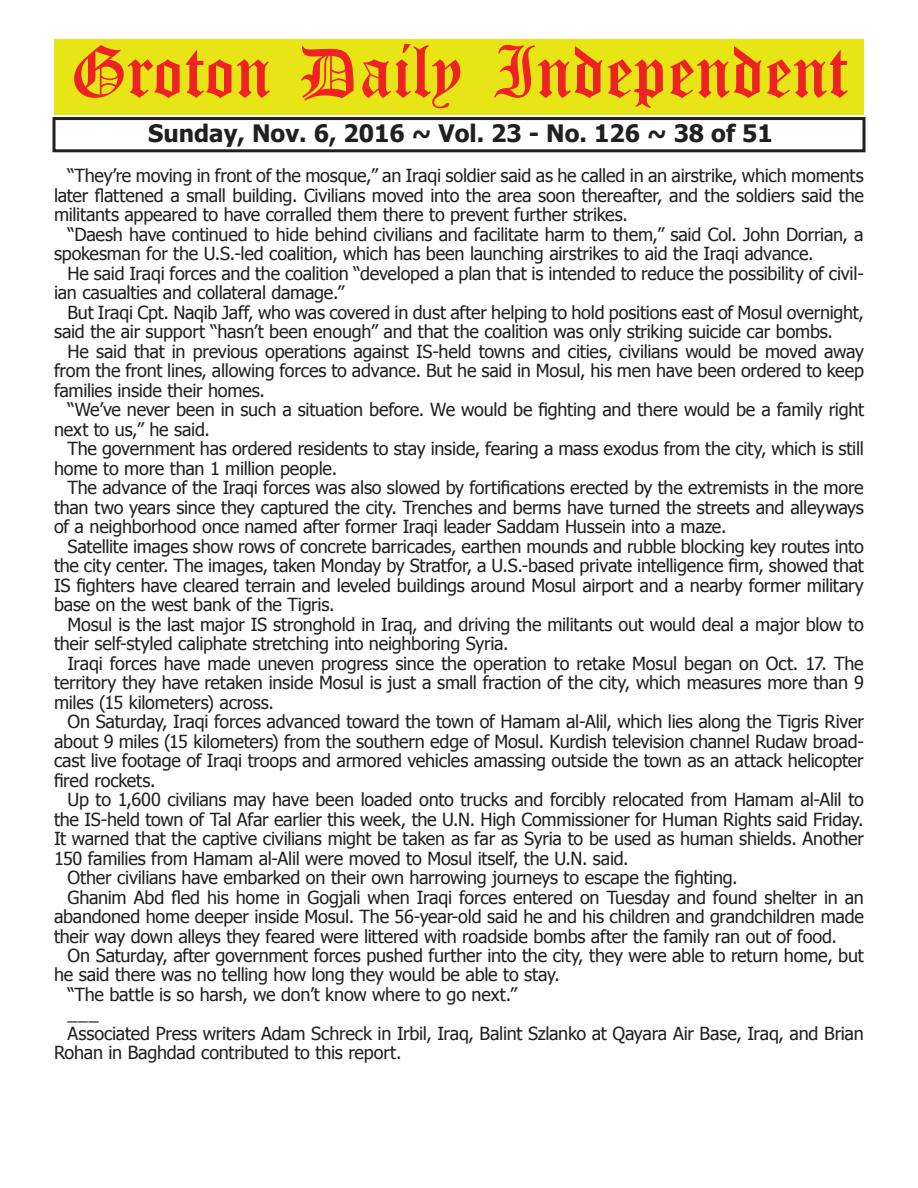
<style>
.page{position:relative;width:918px;height:1188px;background:#fff}
.page>*{position:absolute;margin:0;border:0;box-sizing:border-box;transform-origin:0 0}
.t1{font:54px "Old English Five";color:#ee2123}
.t2{font:700 24px "Tahoma";color:#231f20}
.t3{font:18px/19.5px "Tahoma";letter-spacing:-.015em;color:#231f20;text-align:justify}
</style>
<div class="page">
<div style="left:52px;top:117px;width:814px;height:35px;border:3px solid #231f20"></div>
<div style="left:54px;top:40px;width:810px;height:75px;background:#e7e515"></div>
<h1 class="t1" style="left:70px;top:47px;width:779px">Groton Daily Independent</h1>
<h2 class="t2" style="left:148px;top:116px;width:626px">Sunday, Nov. 6, 2016 ~ Vol. 23 - No. 126 ~ 38 of 51</h2>
<p class="t3" style="left:54px;top:165px;width:811px;text-indent:14px">“They’re moving in front of the mosque,” an Iraqi soldier said as he called in an airstrike, which moments later flattened a small building. Civilians moved into the area soon thereafter, and the soldiers said the militants appeared to have corralled them there to prevent further strikes.</p>
<p class="t3" style="left:54px;top:224px;width:811px;text-indent:14px">“Daesh have continued to hide behind civilians and facilitate harm to them,” said Col. John Dorrian, a spokesman for the U.S.-led coalition, which has been launching airstrikes to aid the Iraqi advance.</p>
<p class="t3" style="left:54px;top:263px;width:812px;text-indent:14px">He said Iraqi forces and the coalition “developed a plan that is intended to reduce the possibility of civil&shy;ian casualties and collateral damage.”</p>
<p class="t3" style="left:54px;top:302px;width:811px;text-indent:14px">But Iraqi Cpt. Naqib Jaff, who was covered in dust after helping to hold positions east of Mosul overnight, said the air support “hasn’t been enough” and that the coalition was only striking suicide car bombs.</p>
<p class="t3" style="left:54px;top:341px;width:812px;text-indent:14px">He said that in previous operations against IS-held towns and cities, civilians would be moved away from the front lines, allowing forces to advance. But he said in Mosul, his men have been ordered to keep families inside their homes.</p>
<p class="t3" style="left:54px;top:399px;width:812px;text-indent:14px">“We’ve never been in such a situation before. We would be fighting and there would be a family right next to us,” he said.</p>
<p class="t3" style="left:54px;top:438px;width:811px;text-indent:14px">The government has ordered residents to stay inside, fearing a mass exodus from the city, which is still home to more than 1 million people.</p>
<p class="t3" style="left:54px;top:477px;width:811px;text-indent:14px">The advance of the Iraqi forces was also slowed by fortifications erected by the extremists in the more than two years since they captured the city. Trenches and berms have turned the streets and alleyways of a neighborhood once named after former Iraqi leader Saddam Hussein into a maze.</p>
<p class="t3" style="left:54px;top:536px;width:811px;text-indent:14px">Satellite images show rows of concrete barricades, earthen mounds and rubble blocking key routes into the city center. The images, taken Monday by Stratfor, a U.S.-based private intelligence firm, showed that IS fighters have cleared terrain and leveled buildings around Mosul airport and a nearby former military base on the west bank of the Tigris.</p>
<p class="t3" style="left:54px;top:613px;width:811px;text-indent:14px">Mosul is the last major IS stronghold in Iraq, and driving the militants out would deal a major blow to their self-styled caliphate stretching into neighboring Syria.</p>
<p class="t3" style="left:54px;top:652px;width:811px;text-indent:14px">Iraqi forces have made uneven progress since the operation to retake Mosul began on Oct. 17. The territory they have retaken inside Mosul is just a small fraction of the city, which measures more than 9 miles (15 kilometers) across.</p>
<p class="t3" style="left:54px;top:711px;width:812px;text-indent:14px">On Saturday, Iraqi forces advanced toward the town of Hamam al-Alil, which lies along the Tigris River about 9 miles (15 kilometers) from the southern edge of Mosul. Kurdish television channel Rudaw broad&shy;cast live footage of Iraqi troops and armored vehicles amassing outside the town as an attack helicopter fired rockets.</p>
<p class="t3" style="left:68px;top:789px;width:798px">Up to 1,600 civilians may have been loaded onto trucks and forcibly relocated from Hamam al-Alil to</p>
<p class="t3" style="left:54px;top:808px;width:811px">the IS-held town of Tal Afar earlier this week, the U.N. High Commissioner for Human Rights said Friday.</p>
<p class="t3" style="left:54px;top:828px;width:812px">It warned that the captive civilians might be taken as far as Syria to be used as human shields. Another</p>
<p class="t3" style="left:54px;top:847px;width:576px">150 families from Hamam al-Alil were moved to Mosul itself, the U.N. said.</p>
<p class="t3" style="left:68px;top:867px;width:672px">Other civilians have embarked on their own harrowing journeys to escape the fighting.</p>
<p class="t3" style="left:68px;top:886px;width:798px">Ghanim Abd fled his home in Gogjali when Iraqi forces entered on Tuesday and found shelter in an</p>
<p class="t3" style="left:54px;top:906px;width:811px">abandoned home deeper inside Mosul. The 56-year-old said he and his children and grandchildren made</p>
<p class="t3" style="left:54px;top:925px;width:784px">their way down alleys they feared were littered with roadside bombs after the family ran out of food.</p>
<p class="t3" style="left:68px;top:945px;width:798px">On Saturday, after government forces pushed further into the city, they were able to return home, but</p>
<p class="t3" style="left:54px;top:964px;width:508px">he said there was no telling how long they would be able to stay.</p>
<p class="t3" style="left:68px;top:984px;width:451px">“The battle is so harsh, we don’t know where to go next.”</p>
<p class="t3" style="left:68px;top:1003px;width:33px">___</p>
<p class="t3" style="left:68px;top:1023px;width:798px">Associated Press writers Adam Schreck in Irbil, Iraq, Balint Szlanko at Qayara Air Base, Iraq, and Brian</p>
<p class="t3" style="left:54px;top:1042px;width:349px">Rohan in Baghdad contributed to this report.</p>
</div>
